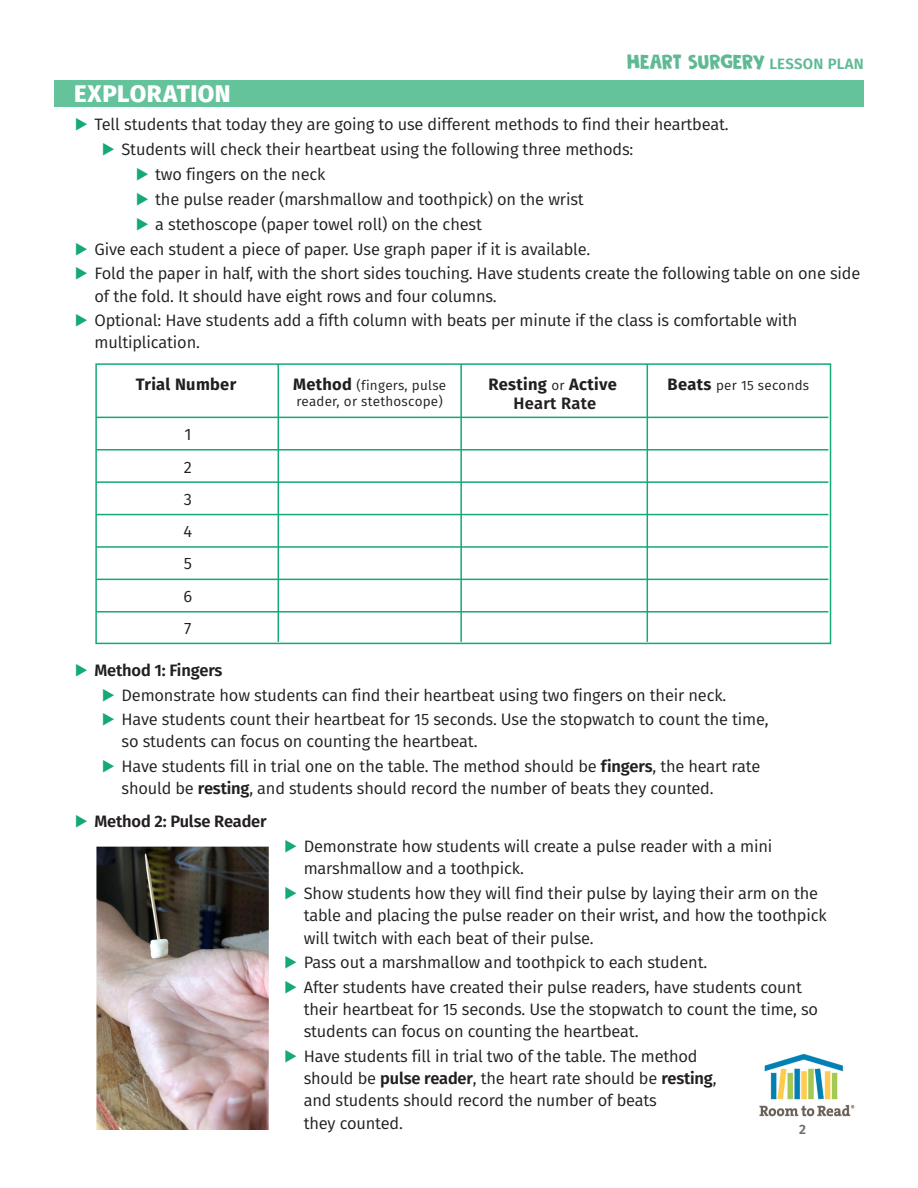
<style>
.page{position:relative;width:918px;height:1188px;background:#fff}
.page>*{position:absolute;margin:0;border:0;box-sizing:border-box;transform-origin:0 0}
.t1{font:800 24px "Fira Sans";letter-spacing:.02em;color:#fff}
.tx{font:21px "Frozen Memory";letter-spacing:.01em;color:#5fb994}
.lesson-plan_tx{font:16.5px/22.2px "Fira Sans";letter-spacing:-.01em;color:#231f20}
.lesson-plan_tx-2{font:600 16.5px "Fira Sans";letter-spacing:-.01em;color:#231f20}
.lesson-plan_tx-3{font:700 16.5px "Fira Sans";letter-spacing:.02em;color:#231f20}
.lesson-plan_tx-4{font:600 16.5px "Fira Sans";letter-spacing:.02em;color:#231f20}
.lesson-plan_tx-5{font:13.5px/16.5px "Fira Sans";letter-spacing:.02em;color:#231f20}
.t2{font:600 13.5px "Fira Sans";color:#6c6d70}
.s1{font-size:21.9px}
.s2{font-family:"Fira Sans";font-weight:600;font-size:15px}
.s3{font-weight:700;color:#15a879}
.s4{font-weight:700;font-size:16.5px}
.s5{font-weight:400;font-size:13.5px}
.s6{font-weight:600}
</style>
<div class="page">
<div style="left:54px;top:80px;width:810px;height:27px;background:#65c39c"></div>
<img style="left:759px;top:1053px;width:96px;height:64px">
<hr style="left:96px;top:611px;width:732px;height:2px;background:#15a879">
<div style="left:95px;top:363px;width:736px;height:281px;border:2px solid #15a879"></div>
<hr style="left:460px;top:364px;width:2px;height:278px;background:#15a879">
<hr style="left:278px;top:364px;width:1px;height:278px;background:#15a879">
<hr style="left:647px;top:364px;width:1px;height:278px;background:#15a879">
<hr style="left:96px;top:417px;width:732px;height:1px;background:#15a879">
<hr style="left:96px;top:449px;width:732px;height:2px;background:#15a879">
<hr style="left:96px;top:481px;width:732px;height:2px;background:#15a879">
<hr style="left:96px;top:514px;width:732px;height:1px;background:#15a879">
<hr style="left:96px;top:546px;width:732px;height:2px;background:#15a879">
<hr style="left:96px;top:579px;width:732px;height:1px;background:#15a879">
<img style="left:96px;top:846px;width:173px;height:284px">
<p class="tx" style="left:627px;top:50px;width:238px">HEART S<span class="s1">U</span>RGERY <span class="s2">LESSON PLAN</span></p>
<p class="t1" style="left:74px;top:73px;width:158px">EXPLORATION</p>
<p class="lesson-plan_tx" style="left:74px;top:113px;width:656px"><span class="s3">▶</span> Tell students that today they are going to use different methods to find their heartbeat.</p>
<p class="lesson-plan_tx" style="left:101px;top:138px;width:534px"><span class="s3">▶</span> Students will check their heartbeat using the following three methods:</p>
<p class="lesson-plan_tx" style="left:135px;top:163px;width:192px"><span class="s3">▶</span> two fingers on the neck</p>
<p class="lesson-plan_tx" style="left:135px;top:188px;width:450px"><span class="s3">▶</span> the pulse reader (marshmallow and toothpick) on the wrist</p>
<p class="lesson-plan_tx" style="left:135px;top:213px;width:348px"><span class="s3">▶</span> a stethoscope (paper towel roll) on the chest</p>
<p class="lesson-plan_tx" style="left:74px;top:237px;width:518px"><span class="s3">▶</span> Give each student a piece of paper. Use graph paper if it is available.</p>
<p class="lesson-plan_tx" style="left:94px;top:262px;width:767px;text-indent:-20px"><span class="s3">▶</span> Fold the paper in half, with the short sides touching. Have students create the following table on one side of the fold. It should have eight rows and four columns.</p>
<p class="lesson-plan_tx" style="left:94px;top:309px;width:704px;text-indent:-20px"><span class="s3">▶</span> Optional: Have students add a fifth column with beats per minute if the class is comfortable with multiplication.</p>
<p class="lesson-plan_tx-3" style="left:136px;top:370px;width:102px">Trial Number</p>
<p class="lesson-plan_tx-5" style="left:293px;top:376px;width:155px"><span class="s4">Method</span> (fingers, pulse reader, or stethoscope)</p>
<p class="lesson-plan_tx-3" style="left:488px;top:370px;width:130px">Resting <span class="s5">or</span> Active</p>
<p class="lesson-plan_tx-5" style="left:668px;top:376px;width:143px"><span class="s4">Beats</span> per 15 seconds</p>
<p class="lesson-plan_tx-4" style="left:513px;top:390px;width:84px">Heart Rate</p>
<p class="lesson-plan_tx" style="left:184px;top:423px;width:9px">1</p>
<p class="lesson-plan_tx" style="left:184px;top:455px;width:10px">2</p>
<p class="lesson-plan_tx" style="left:184px;top:488px;width:10px">3</p>
<p class="lesson-plan_tx" style="left:184px;top:520px;width:10px">4</p>
<p class="lesson-plan_tx" style="left:184px;top:552px;width:10px">5</p>
<p class="lesson-plan_tx" style="left:184px;top:584px;width:10px">6</p>
<p class="lesson-plan_tx" style="left:184px;top:617px;width:9px">7</p>
<p class="lesson-plan_tx-2" style="left:74px;top:656px;width:150px"><span class="s3">▶</span> Method 1: Fingers</p>
<p class="lesson-plan_tx" style="left:101px;top:683px;width:627px"><span class="s3">▶</span> Demonstrate how students can find their heartbeat using two fingers on their neck.</p>
<p class="lesson-plan_tx" style="left:122px;top:708px;width:649px;text-indent:-20px"><span class="s3">▶</span> Have students count their heartbeat for 15 seconds. Use the stopwatch to count the time, so students can focus on counting the heartbeat.</p>
<p class="lesson-plan_tx" style="left:122px;top:755px;width:640px;text-indent:-20px"><span class="s3">▶</span> Have students fill in trial one on the table. The method should be <span class="s6">fingers</span>, the heart rate should be <span class="s6">resting</span>, and students should record the number of beats they counted.</p>
<p class="lesson-plan_tx-2" style="left:74px;top:808px;width:194px"><span class="s3">▶</span> Method 2: Pulse Reader</p>
<p class="lesson-plan_tx" style="left:304px;top:835px;width:470px;text-indent:-20px"><span class="s3">▶</span> Demonstrate how students will create a pulse reader with a mini marshmallow and a toothpick.</p>
<p class="lesson-plan_tx" style="left:304px;top:882px;width:525px;text-indent:-20px"><span class="s3">▶</span> Show students how they will find their pulse by laying their arm on the table and placing the pulse reader on their wrist, and how the toothpick will twitch with each beat of their pulse.</p>
<p class="lesson-plan_tx" style="left:284px;top:951px;width:425px"><span class="s3">▶</span> Pass out a marshmallow and toothpick to each student.</p>
<p class="lesson-plan_tx" style="left:304px;top:976px;width:516px;text-indent:-20px"><span class="s3">▶</span> After students have created their pulse readers, have students count their heartbeat for 15 seconds. Use the stopwatch to count the time, so students can focus on counting the heartbeat.</p>
<p class="lesson-plan_tx" style="left:304px;top:1045px;width:414px;text-indent:-20px"><span class="s3">▶</span> Have students fill in trial two of the table. The method should be <span class="s6">pulse reader</span>, the heart rate should be <span class="s6">resting</span>, and students should record the number of beats<br>they counted.</p>
<p class="t2" style="left:799px;top:1118px;width:8px">2</p>
</div>
